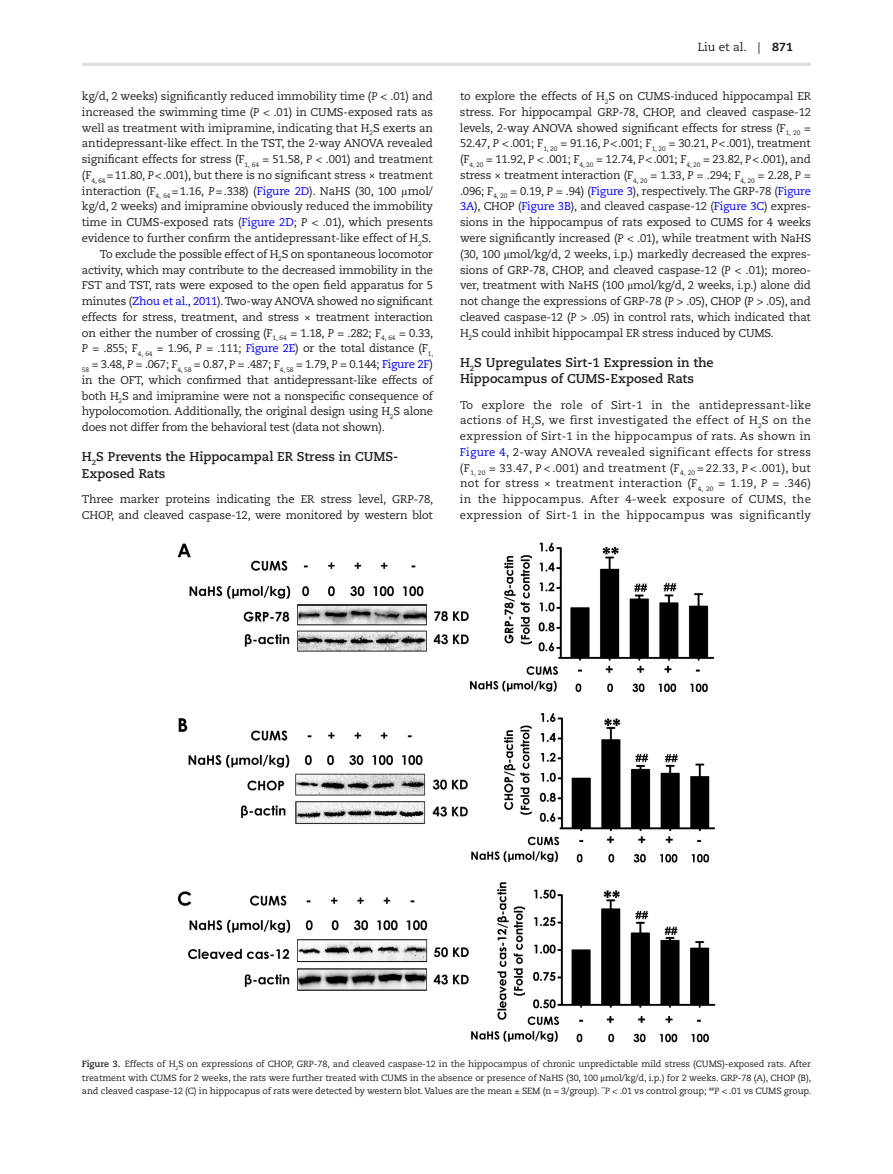
<style>
.page{position:relative;width:893px;height:1174px;background:#fff}
.page>*{position:absolute;margin:0;border:0;box-sizing:border-box;transform-origin:0 0}
.t1{font:700 12.75px/16.5px "Caecilia LT Std";color:#231f20}
.t2{font:11.7px "Caecilia LT Std";color:#231f20}
.t3{font:11.25px/15.8px "Caecilia LT Std";letter-spacing:-.015em;color:#231f20;text-align:justify}
.t4{font:9px/13.5px "Caecilia LT Std";letter-spacing:-.01em;color:#231f20;text-align:justify}
.s1{font-style:italic}
.s2{font-family:"Gandhari Unicode"}
.s3{color:#00f}
.s4{font-weight:800}
.s5{font-weight:700}
</style>
<div class="page">
<hr style="left:82px;top:63px;width:729px;height:3px;background:#dcdddf">
<img style="left:177px;top:542px;width:539px;height:501px">
<p class="t3" style="left:82px;top:89px;width:352px">kg/d, 2 weeks) significantly reduced immobility time (<span class="s1">P</span> &lt; .01) and</p>
<p class="t3" style="left:82px;top:104px;width:353px">increased the swimming time (<span class="s1">P</span> &lt; .01) in CUMS-exposed rats as</p>
<p class="t3" style="left:82px;top:120px;width:352px">well as treatment with imipramine, indicating that H<sub>2</sub>S exerts an</p>
<p class="t3" style="left:82px;top:136px;width:353px">antidepressant-like effect. In the TST, the 2-way ANOVA revealed</p>
<p class="t3" style="left:82px;top:152px;width:353px">significant effects for stress (F<sub>1,</sub> <sub>64</sub> = 51.58, <span class="s1">P</span> &lt; .001) and treatment</p>
<p class="t3" style="left:82px;top:167px;width:353px">(F<sub>4,</sub> <sub>64</sub> =11.80, <span class="s1">P</span>&lt;.001), but there is no significant stress <span class="s2">×</span> treatment</p>
<p class="t3" style="left:82px;top:183px;width:352px">interaction (F<sub>4,</sub> <sub>64</sub> =1.16, <span class="s1">P</span>=.338) (<span class="s3">Figure 2D</span>). NaHS (30, 100 <span class="s2">μ</span>mol/</p>
<p class="t3" style="left:82px;top:199px;width:353px">kg/d, 2 weeks) and imipramine obviously reduced the immobility</p>
<p class="t3" style="left:82px;top:215px;width:352px">time in CUMS-exposed rats (<span class="s3">Figure 2D</span>; <span class="s1">P</span> &lt; .01), which presents</p>
<p class="t3" style="left:82px;top:230px;width:351px">evidence to further confirm the antidepressant-like effect of H<sub>2</sub>S.</p>
<p class="t3" style="left:100px;top:246px;width:334px">To exclude the possible effect of H<sub>2</sub>S on spontaneous locomotor</p>
<p class="t3" style="left:82px;top:262px;width:352px">activity, which may contribute to the decreased immobility in the</p>
<p class="t3" style="left:82px;top:278px;width:352px">FST and TST, rats were exposed to the open field apparatus for 5</p>
<p class="t3" style="left:82px;top:293px;width:352px">minutes (<span class="s3">Zhou et al., 2011</span>). Two-way ANOVA showed no significant</p>
<p class="t3" style="left:82px;top:309px;width:353px">effects for stress, treatment, and stress <span class="s2">×</span> treatment interaction</p>
<p class="t3" style="left:82px;top:325px;width:353px">on either the number of crossing (F<sub>1,</sub> <sub>64</sub> = 1.18, <span class="s1">P</span> = .282; F<sub>4,</sub> <sub>64</sub> = 0.33,</p>
<p class="t3" style="left:82px;top:341px;width:353px"><span class="s1">P</span> = .855; F<sub>4,</sub> <sub>64</sub> = 1.96, <span class="s1">P</span> = .111; <span class="s3">Figure 2E</span>) or the total distance (F<sub>1,</sub></p>
<p class="t3" style="left:82px;top:356px;width:352px"><sub>58</sub> = 3.48, <span class="s1">P</span> = .067; F<sub>4,</sub> <sub>58</sub> = 0.87, <span class="s1">P</span> = .487; F<sub>4,</sub> <sub>58</sub> = 1.79, <span class="s1">P</span> = 0.144; <span class="s3">Figure 2F</span>)</p>
<p class="t3" style="left:82px;top:372px;width:352px">in the OFT, which confirmed that antidepressant-like effects of</p>
<p class="t3" style="left:82px;top:388px;width:353px">both H<sub>2</sub>S and imipramine were not a nonspecific consequence of</p>
<p class="t3" style="left:82px;top:404px;width:353px">hypolocomotion. Additionally, the original design using H<sub>2</sub>S alone</p>
<p class="t3" style="left:82px;top:419px;width:304px">does not differ from the behavioral test (data not shown).</p>
<p class="t1" style="left:82px;top:448px;width:318px">H<sub>2</sub>S Prevents the Hippocampal ER Stress in CUMS-<br>Exposed Rats</p>
<p class="t3" style="left:82px;top:491px;width:353px">Three marker proteins indicating the ER stress level, GRP-78,<br>CHOP, and cleaved caspase-12, were monitored by western blot</p>
<p class="t2" style="left:698px;top:40px;width:97px">Liu et al. | <span class="s4">871</span></p>
<p class="t3" style="left:460px;top:89px;width:353px">to explore the effects of H<sub>2</sub>S on CUMS-induced hippocampal ER stress. For hippocampal GRP-78, CHOP, and cleaved caspase-12 levels, 2-way ANOVA showed significant effects for stress (F<sub>1,</sub> <sub>20</sub> = 52.47, <span class="s1">P</span> &lt;.001; F<sub>1,</sub> <sub>20</sub> = 91.16, <span class="s1">P</span>&lt;.001; F<sub>1,</sub> <sub>20</sub> = 30.21, <span class="s1">P</span>&lt;.001), treatment (F<sub>4,</sub> <sub>20</sub> = 11.92, <span class="s1">P</span> &lt; .001; F<sub>4,</sub> <sub>20</sub> = 12.74, <span class="s1">P</span>&lt;.001; F<sub>4,</sub> <sub>20</sub> = 23.82, <span class="s1">P</span>&lt;.001), and stress <span class="s2">×</span> treatment interaction (F<sub>4,</sub> <sub>20</sub> = 1.33, <span class="s1">P</span> = .294; F<sub>4,</sub> <sub>20</sub> = 2.28, <span class="s1">P</span> = .096; F<sub>4,</sub> <sub>20</sub> = 0.19, <span class="s1">P</span> = .94) (<span class="s3">Figure 3</span>), respectively. The GRP-78 (<span class="s3">Figure 3A</span>), CHOP (<span class="s3">Figure 3B</span>), and cleaved caspase-12 (<span class="s3">Figure 3C</span>) expres&shy;sions in the hippocampus of rats exposed to CUMS for 4 weeks were significantly increased (<span class="s1">P</span> &lt; .01), while treatment with NaHS (30, 100 <span class="s2">µ</span>mol/kg/d, 2 weeks, i.p.) markedly decreased the expres&shy;sions of GRP-78, CHOP, and cleaved caspase-12 (<span class="s1">P</span> &lt; .01); moreo&shy;ver, treatment with NaHS (100 <span class="s2">µ</span>mol/kg/d, 2 weeks, i.p.) alone did not change the expressions of GRP-78 (<span class="s1">P</span> &gt; .05), CHOP (<span class="s1">P</span> &gt; .05), and cleaved caspase-12 (<span class="s1">P</span> &gt; .05) in control rats, which indicated that H<sub>2</sub>S could inhibit hippocampal ER stress induced by CUMS.</p>
<p class="t1" style="left:460px;top:354px;width:255px">H<sub>2</sub>S Upregulates Sirt-1 Expression in the<br>Hippocampus of CUMS-Exposed Rats</p>
<p class="t3" style="left:460px;top:397px;width:353px">To explore the role of Sirt-1 in the antidepressant-like actions of H<sub>2</sub>S, we first investigated the effect of H<sub>2</sub>S on the expression of Sirt-1 in the hippocampus of rats. As shown in <span class="s3">Figure 4</span>, 2-way ANOVA revealed significant effects for stress (F<sub>1,</sub> <sub>20</sub> = 33.47, <span class="s1">P</span> &lt; .001) and treatment (F<sub>4,</sub> <sub>20</sub> = 22.33, <span class="s1">P</span> &lt; .001), but not for stress <span class="s2">×</span> treatment interaction (F<sub>4,</sub> <sub>20</sub> = 1.19, <span class="s1">P</span> = .346) in the hippocampus. After 4-week exposure of CUMS, the expression of Sirt-1 in the hippocampus was significantly</p>
<p class="t4" style="left:82px;top:1057px;width:731px"><span class="s5">Figure 3.</span> Effects of H<sub>2</sub>S on expressions of CHOP, GRP-78, and cleaved caspase-12 in the hippocampus of chronic unpredictable mild stress (CUMS)-exposed rats. After treatment with CUMS for 2 weeks, the rats were further treated with CUMS in the absence or presence of NaHS (30, 100 <span class="s2">µ</span>mol/kg/d, i.p.) for 2 weeks. GRP-78 (A), CHOP (B), and cleaved caspase-12 (C) in hippocapus of rats were detected by western blot. Values are the mean ± SEM (n = 3/group). <sup>**</sup><span class="s1">P</span> &lt; .01 vs control group; <sup>##</sup><span class="s1">P</span> &lt; .01 vs CUMS group.</p>
</div>
